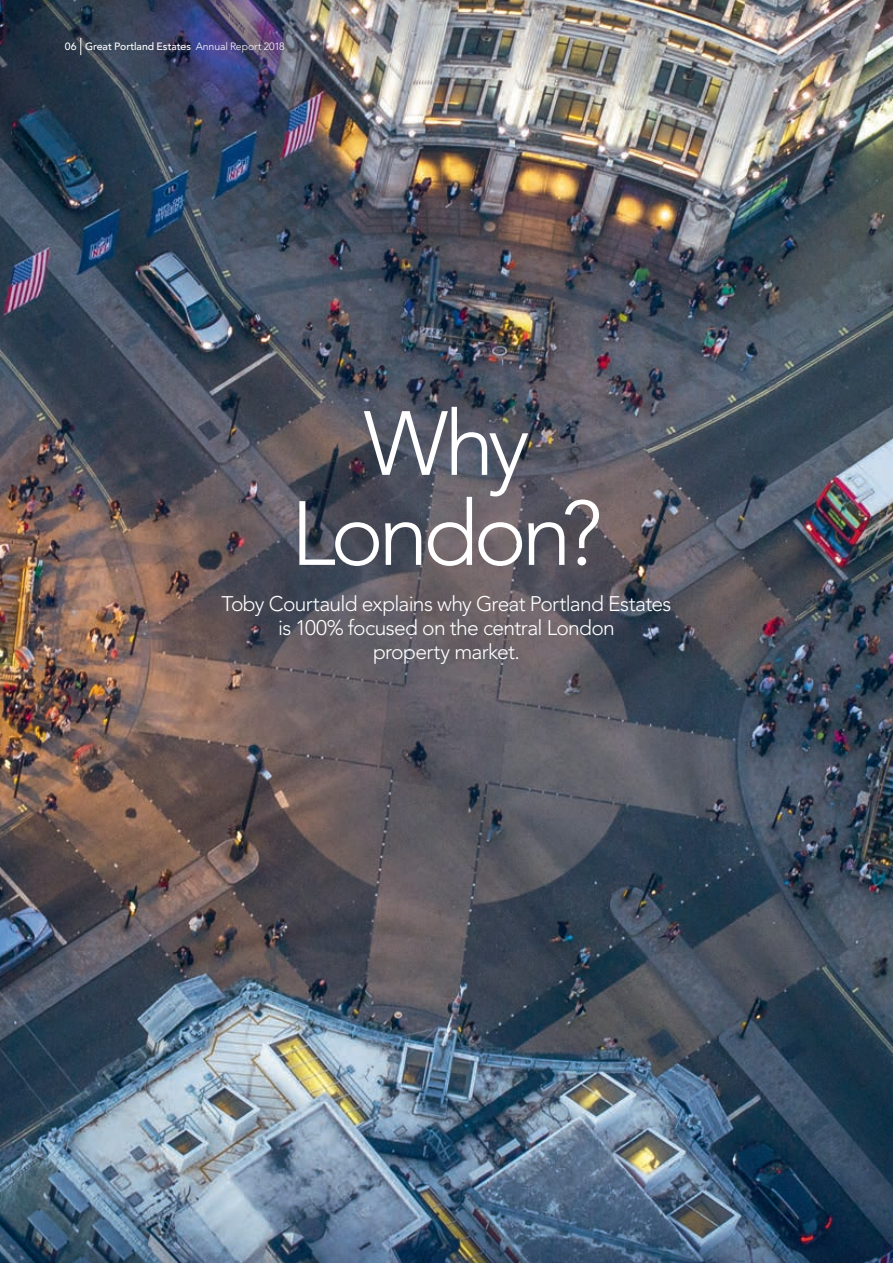
<style>
.page{position:relative;width:893px;height:1263px;background:#fff}
.page>*{position:absolute;margin:0;border:0;box-sizing:border-box;transform-origin:0 0}
.t1{font:300 90px/90px "Avenir LT Std";letter-spacing:-.06em;color:#fff;text-align:center}
.t2{font:300 21px/24px "Avenir LT Std";letter-spacing:-.035em;color:#fff;text-align:center}
.t3{font:500 10.5px "Avenir LT Std";letter-spacing:-.005em;color:#fff}
.s1{font-weight:300}
</style>
<div class="page">
<img style="left:0;top:0;width:893px;height:1263px">
<svg style="left:81px;top:38px;width:1px;height:17px"></svg>
<p class="t3" style="left:65px;top:41px;width:221px">06 Great Portland Estates <span class="s1">Annual Report 2018</span></p>
<h1 class="t1" style="left:291px;top:399px;width:313px">Why<br>London?</h1>
<p class="t2" style="left:221px;top:591px;width:452px">Toby Courtauld explains why Great Portland Estates is 100% focused on the central London<br>property market.</p>
</div>
